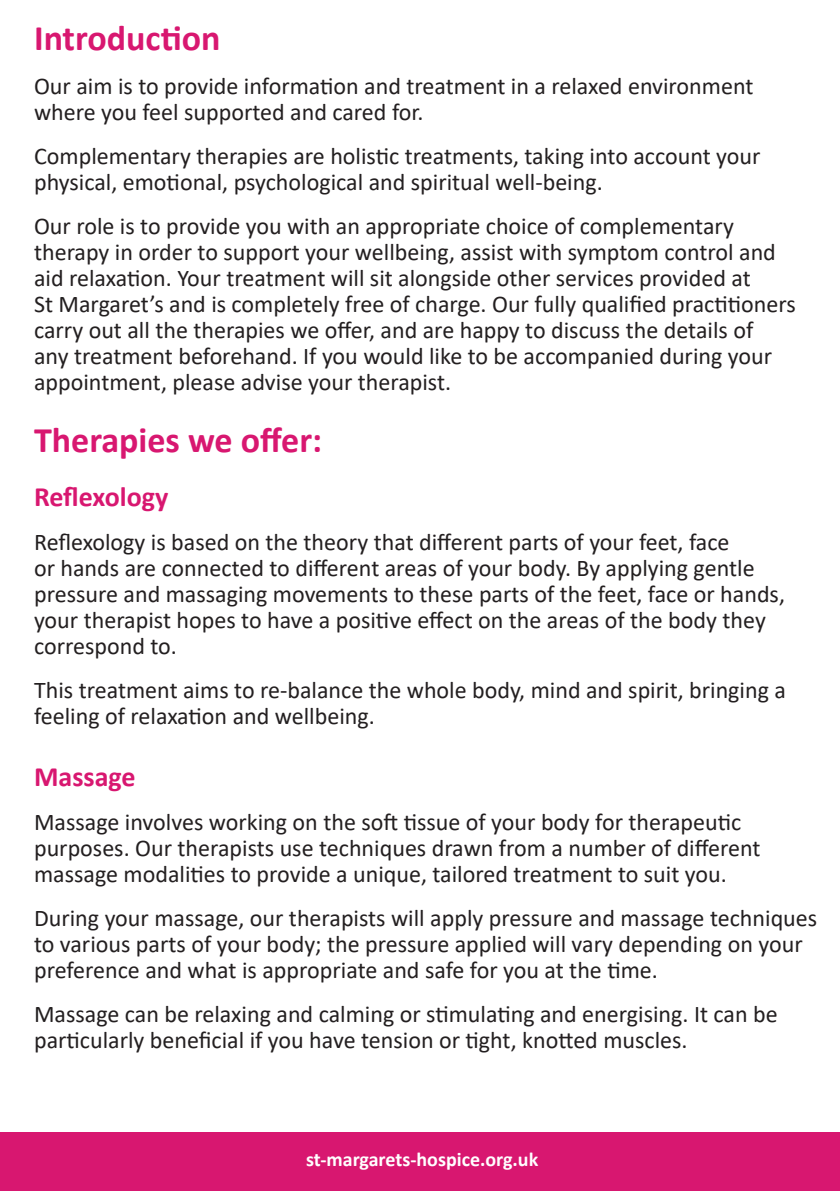
<style>
.page{position:relative;width:840px;height:1191px;background:#fff}
.page>*{position:absolute;margin:0;border:0;box-sizing:border-box;transform-origin:0 0}
.t1{font:700 36px "Calibri";color:#d81770}
.t2{font:700 28px "Calibri";color:#d81770}
.t3{font:24px/26px "Calibri";color:#231f20}
.t4{font:700 20px "Calibri";color:#fff}
</style>
<div class="page">
<div style="left:0;top:1132px;width:839px;height:59px;background:#d81770"></div>
<h1 class="t1" style="left:34px;top:12px;width:188px">Introduction</h1>
<p class="t3" style="left:34px;top:72px;width:720px">Our aim is to provide information and treatment in a relaxed environment where you feel supported and cared for.</p>
<p class="t3" style="left:34px;top:142px;width:727px">Complementary therapies are holistic treatments, taking into account your physical, emotional, psychological and spiritual well-being.</p>
<p class="t3" style="left:34px;top:212px;width:762px">Our role is to provide you with an appropriate choice of complementary therapy in order to support your wellbeing, assist with symptom control and aid relaxation. Your treatment will sit alongside other services provided at<br>St Margaret’s and is completely free of charge. Our fully qualified practitioners carry out all the therapies we offer, and are happy to discuss the details of<br>any treatment beforehand. If you would like to be accompanied during your appointment, please advise your therapist.</p>
<h1 class="t1" style="left:34px;top:414px;width:289px">Therapies we offer:</h1>
<p class="t2" style="left:34px;top:477px;width:136px">Reflexology</p>
<p class="t3" style="left:34px;top:528px;width:752px">Reflexology is based on the theory that different parts of your feet, face<br>or hands are connected to different areas of your body. By applying gentle pressure and massaging movements to these parts of the feet, face or hands, your therapist hopes to have a positive effect on the areas of the body they correspond to.</p>
<p class="t3" style="left:34px;top:676px;width:753px">This treatment aims to re-balance the whole body, mind and spirit, bringing a feeling of relaxation and wellbeing.</p>
<p class="t2" style="left:34px;top:757px;width:103px">Massage</p>
<p class="t3" style="left:34px;top:808px;width:727px">Massage involves working on the soft tissue of your body for therapeutic purposes. Our therapists use techniques drawn from a number of different massage modalities to provide a unique, tailored treatment to suit you.</p>
<p class="t3" style="left:34px;top:904px;width:784px">During your massage, our therapists will apply pressure and massage techniques to various parts of your body; the pressure applied will vary depending on your preference and what is appropriate and safe for you at the time.</p>
<p class="t3" style="left:34px;top:1000px;width:744px">Massage can be relaxing and calming or stimulating and energising. It can be particularly beneficial if you have tension or tight, knotted muscles.</p>
<p class="t4" style="left:306px;top:1145px;width:233px">st-margarets-hospice.org.uk</p>
</div>
